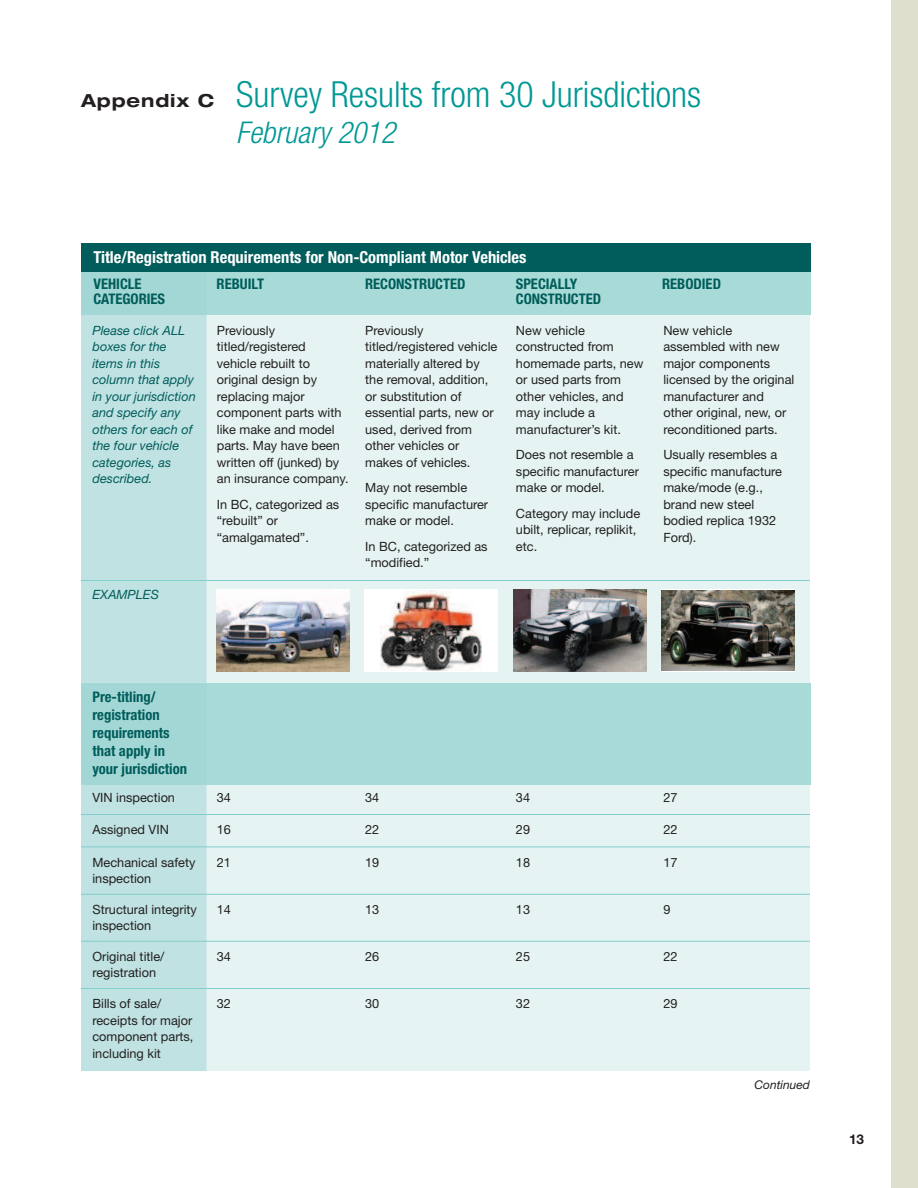
<style>
.page{position:relative;width:918px;height:1188px;background:#fff}
.page>*{position:absolute;margin:0;border:0;box-sizing:border-box;transform-origin:0 0}
.t1{font:300 condensed 36px "Helvetica Neue";color:#009894}
.t2{font:italic 300 condensed 30px "Helvetica Neue";letter-spacing:.005em;color:#009894}
.t3{font:700 condensed 16.5px "Helvetica Neue";color:#fff}
.t4{font:700 condensed 14.7px/18px "Helvetica Neue";color:#005d5b}
.t5{font:700 13.5px "Helvetica Neue";color:#231f20}
.t6{font:12.75px/16.5px "Helvetica Neue";color:#231f20}
.t7{font:italic 12.75px/16.5px "Helvetica Neue";color:#005d5b}
.t8{font:italic 12px "Helvetica Neue";color:#231f20}
.s1{font-weight:700;font-stretch:expanded;font-size:18px;color:#231f20}
</style>
<div class="page">
<div style="left:81px;top:246px;width:729px;height:825px;background:#e5f4f3"></div>
<div style="left:81px;top:246px;width:729px;height:69px;background:#a8dbd8"></div>
<div style="left:81px;top:683px;width:729px;height:101px;background:#a8dbd8"></div>
<div style="left:891px;top:0;width:27px;height:1188px;background:#dfdfcd"></div>
<div style="left:81px;top:315px;width:126px;height:756px;background:#c0e2e2"></div>
<div style="left:81px;top:246px;width:126px;height:69px;background:#a3d7d5"></div>
<div style="left:81px;top:683px;width:126px;height:101px;background:#a3d7d5"></div>
<div style="left:81px;top:243px;width:729px;height:29px;background:#005d5b"></div>
<img style="left:216px;top:590px;width:133px;height:82px">
<div style="left:364px;top:590px;width:134px;height:82px;background:#fff"></div>
<img style="left:381px;top:591px;width:101px;height:79px">
<img style="left:513px;top:590px;width:133px;height:82px">
<img style="left:662px;top:590px;width:133px;height:81px">
<hr style="left:81px;top:580px;width:729px;height:1px;background:#82ceca">
<hr style="left:81px;top:814px;width:729px;height:1px;background:#82ceca">
<hr style="left:81px;top:847px;width:729px;height:1px;background:#82ceca">
<hr style="left:81px;top:894px;width:729px;height:1px;background:#82ceca">
<hr style="left:81px;top:941px;width:729px;height:1px;background:#82ceca">
<hr style="left:81px;top:988px;width:729px;height:1px;background:#82ceca">
<h1 class="t1" style="left:81px;top:81px;width:622px"><span class="s1">Appendix C</span> Survey Results from 30 Jurisdictions</h1>
<h2 class="t2" style="left:236px;top:121px;width:160px">February 2012</h2>
<p class="t3" style="left:94px;top:251px;width:434px">Title/Registration Requirements for Non-Compliant Motor Vehicles</p>
<p class="t4" style="left:94px;top:277px;width:50px">VEHICLE</p>
<p class="t4" style="left:217px;top:277px;width:49px">REBUILT</p>
<p class="t4" style="left:365px;top:277px;width:102px">RECONSTRUCTED</p>
<p class="t4" style="left:516px;top:277px;width:63px">SPECIALLY</p>
<p class="t4" style="left:662px;top:277px;width:60px">REBODIED</p>
<p class="t4" style="left:94px;top:292px;width:73px">CATEGORIES</p>
<p class="t4" style="left:516px;top:292px;width:87px">CONSTRUCTED</p>
<p class="t7" style="left:92px;top:323px;width:105px">Please click ALL boxes for the items in this column that apply in your jurisdiction and specify any others for each of the four vehicle categories, as described.</p>
<p class="t6" style="left:217px;top:323px;width:133px">Previously titled/registered vehicle rebuilt to original design by replacing major component parts with like make and model parts. May have been written off (junked) by an insurance company.</p>
<p class="t6" style="left:217px;top:497px;width:124px">In BC, categorized as “rebuilt” or “amalgamated”.</p>
<p class="t7" style="left:92px;top:588px;width:68px">EXAMPLES</p>
<p class="t6" style="left:365px;top:323px;width:134px">Previously titled/registered vehicle materially altered by the removal, addition, or substitution of essential parts, new or used, derived from other vehicles or makes of vehicles.</p>
<p class="t6" style="left:365px;top:481px;width:124px">May not resemble specific manufacturer make or model.</p>
<p class="t6" style="left:365px;top:539px;width:124px">In BC, categorized as “modified.”</p>
<p class="t6" style="left:516px;top:323px;width:129px">New vehicle constructed from homemade parts, new or used parts from other vehicles, and may include a manufacturer’s kit.</p>
<p class="t6" style="left:516px;top:448px;width:124px">Does not resemble a specific manufacturer make or model.</p>
<p class="t6" style="left:516px;top:506px;width:126px">Category may include ubilt, replicar, replikit, etc.</p>
<p class="t6" style="left:663px;top:323px;width:132px">New vehicle assembled with new major components licensed by the original manufacturer and other original, new, or reconditioned parts.</p>
<p class="t6" style="left:663px;top:448px;width:120px">Usually resembles a specific manufacture make/mode (e.g., brand new steel bodied replica 1932<br>Ford).</p>
<p class="t4" style="left:92px;top:689px;width:96px">Pre-titling/ registration requirements that apply in your jurisdiction</p>
<p class="t6" style="left:92px;top:790px;width:84px">VIN inspection</p>
<p class="t6" style="left:217px;top:790px;width:16px">34</p>
<p class="t6" style="left:365px;top:790px;width:16px">34</p>
<p class="t6" style="left:516px;top:790px;width:16px">34</p>
<p class="t6" style="left:663px;top:790px;width:16px">27</p>
<p class="t6" style="left:92px;top:823px;width:78px">Assigned VIN</p>
<p class="t6" style="left:217px;top:823px;width:16px">16</p>
<p class="t6" style="left:365px;top:823px;width:16px">22</p>
<p class="t6" style="left:516px;top:823px;width:16px">29</p>
<p class="t6" style="left:663px;top:823px;width:16px">22</p>
<p class="t6" style="left:92px;top:855px;width:104px">Mechanical safety inspection</p>
<p class="t6" style="left:217px;top:855px;width:16px">21</p>
<p class="t6" style="left:365px;top:855px;width:16px">19</p>
<p class="t6" style="left:516px;top:855px;width:16px">18</p>
<p class="t6" style="left:663px;top:855px;width:16px">17</p>
<p class="t6" style="left:92px;top:902px;width:106px">Structural integrity inspection</p>
<p class="t6" style="left:217px;top:902px;width:16px">14</p>
<p class="t6" style="left:365px;top:902px;width:16px">13</p>
<p class="t6" style="left:516px;top:902px;width:16px">13</p>
<p class="t6" style="left:663px;top:902px;width:9px">9</p>
<p class="t6" style="left:92px;top:949px;width:73px">Original title/ registration</p>
<p class="t6" style="left:217px;top:949px;width:16px">34</p>
<p class="t6" style="left:365px;top:949px;width:16px">26</p>
<p class="t6" style="left:516px;top:949px;width:16px">25</p>
<p class="t6" style="left:663px;top:949px;width:16px">22</p>
<p class="t6" style="left:92px;top:997px;width:103px">Bills of sale/ receipts for major component parts, including kit</p>
<p class="t6" style="left:217px;top:997px;width:16px">32</p>
<p class="t6" style="left:365px;top:997px;width:16px">30</p>
<p class="t6" style="left:516px;top:997px;width:16px">32</p>
<p class="t6" style="left:663px;top:997px;width:16px">29</p>
<p class="t8" style="left:754px;top:1080px;width:57px">Continued</p>
<p class="t5" style="left:849px;top:1134px;width:16px">13</p>
</div>
